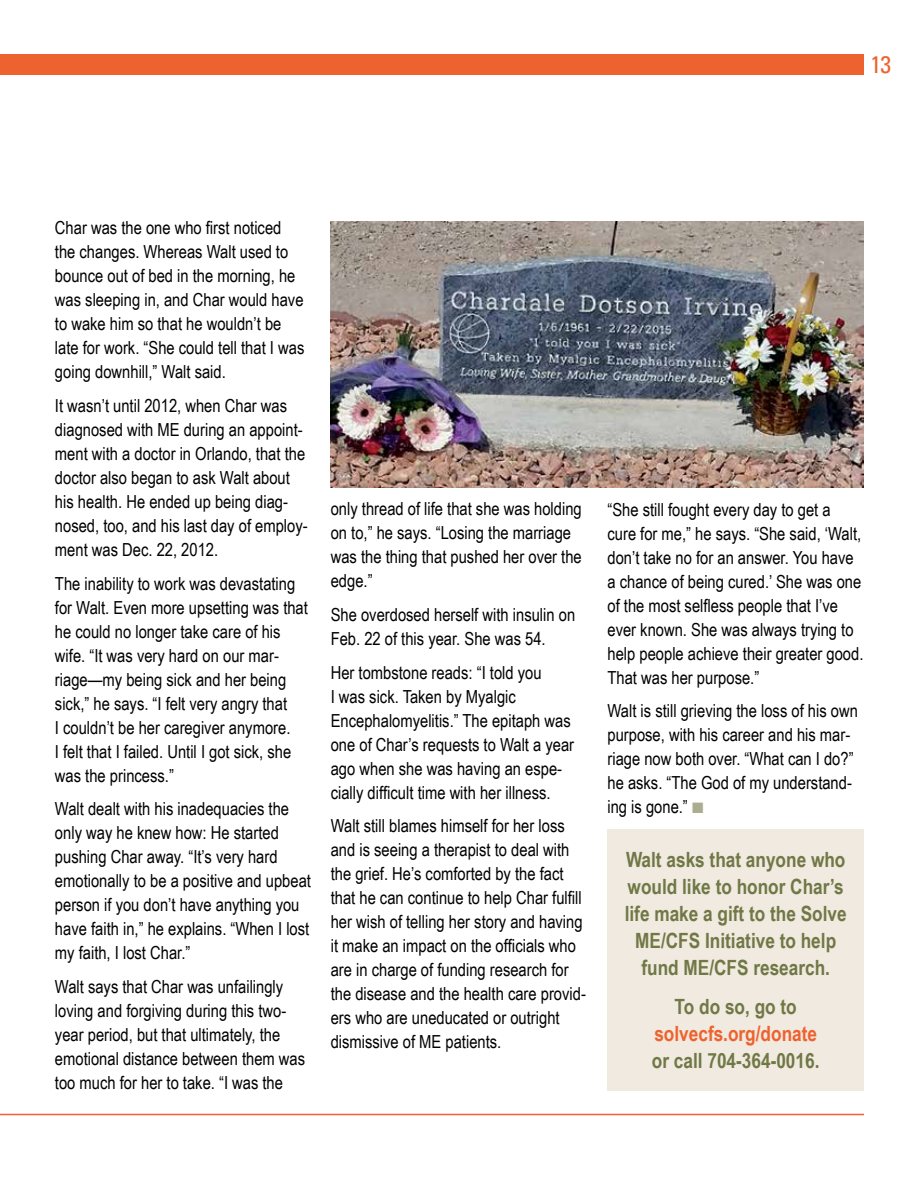
<style>
.page{position:relative;width:918px;height:1188px;background:#fff}
.page>*{position:absolute;margin:0;border:0;box-sizing:border-box;transform-origin:0 0}
.t1{font:condensed 24px "Univers";color:#ed622f}
.t2{font:700 21px/27px "Arial Narrow";color:#707846;text-align:center}
.t3{font:700 21px "Arial Narrow";color:#ed622f}
.t4{font:18px/24px "Arial Narrow";color:#000}
.s1{color:#acad90}
</style>
<div class="page">
<hr style="left:0;top:1114px;width:864px;height:1px;background:#ed622f">
<img style="left:331px;top:221px;width:532px;height:266px">
<div style="left:0;top:54px;width:864px;height:20px;background:#ed622f"></div>
<div style="left:608px;top:829px;width:256px;height:262px;background:#f1eae0"></div>
<h1 class="t1" style="left:870px;top:49px;width:22px">13</h1>
<p class="t4" style="left:55px;top:215px;width:251px">Char was the one who first noticed the changes. Whereas Walt used to bounce out of bed in the morning, he was sleeping in, and Char would have to wake him so that he wouldn’t be late for work. “She could tell that I was going downhill,” Walt said.</p>
<p class="t4" style="left:55px;top:393px;width:254px">It wasn’t until 2012, when Char was diagnosed with ME during an appoint&shy;ment with a doctor in Orlando, that the doctor also began to ask Walt about his health. He ended up being diag&shy;nosed, too, and his last day of employ&shy;ment was Dec. 22, 2012.</p>
<p class="t4" style="left:55px;top:571px;width:254px">The inability to work was devastating for Walt. Even more upsetting was that he could no longer take care of his wife. “It was very hard on our mar&shy;riage—my being sick and her being sick,” he says. “I felt very angry that<br>I couldn’t be her caregiver anymore.<br>I felt that I failed. Until I got sick, she was the princess.”</p>
<p class="t4" style="left:55px;top:796px;width:258px">Walt dealt with his inadequacies the only way he knew how: He started pushing Char away. “It’s very hard emotionally to be a positive and upbeat person if you don’t have anything you have faith in,” he explains. “When I lost my faith, I lost Char.”</p>
<p class="t4" style="left:55px;top:974px;width:252px">Walt says that Char was unfailingly loving and forgiving during this two&shy;year period, but that ultimately, the emotional distance between them was too much for her to take. “I was the</p>
<p class="t4" style="left:331px;top:496px;width:253px">only thread of life that she was holding on to,” he says. “Losing the marriage was the thing that pushed her over the edge.”</p>
<p class="t4" style="left:331px;top:602px;width:246px">She overdosed herself with insulin on<br>Feb. 22 of this year. She was 54.</p>
<p class="t4" style="left:331px;top:660px;width:245px">Her tombstone reads: “I told you<br>I was sick. Taken by Myalgic Encephalomyelitis.” The epitaph was one of Char’s requests to Walt a year ago when she was having an espe&shy;cially difficult time with her illness.</p>
<p class="t4" style="left:331px;top:813px;width:257px">Walt still blames himself for her loss and is seeing a therapist to deal with the grief. He’s comforted by the fact that he can continue to help Char fulfill her wish of telling her story and having it make an impact on the officials who are in charge of funding research for the disease and the health care provid&shy;ers who are uneducated or outright dismissive of ME patients.</p>
<p class="t4" style="left:608px;top:497px;width:258px">“She still fought every day to get a cure for me,” he says. “She said, ‘Walt, don’t take no for an answer. You have a chance of being cured.’ She was one of the most selfless people that I’ve ever known. She was always trying to help people achieve their greater good.<br>That was her purpose.”</p>
<p class="t4" style="left:608px;top:698px;width:252px">Walt is still grieving the loss of his own purpose, with his career and his mar&shy;riage now both over. “What can I do?” he asks. “The God of my understand&shy;ing is gone.” <span class="s1">■</span></p>
<p class="t2" style="left:625px;top:845px;width:224px">Walt asks that anyone who would like to honor Char’s life make a gift to the Solve<br>ME/CFS Initiative to help fund ME/CFS research.</p>
<p class="t2" style="left:675px;top:992px;width:124px">To do so, go to</p>
<p class="t3" style="left:654px;top:1018px;width:164px">solvecfs.org/donate</p>
<p class="t2" style="left:652px;top:1046px;width:169px">or call 704-364-0016.</p>
</div>
